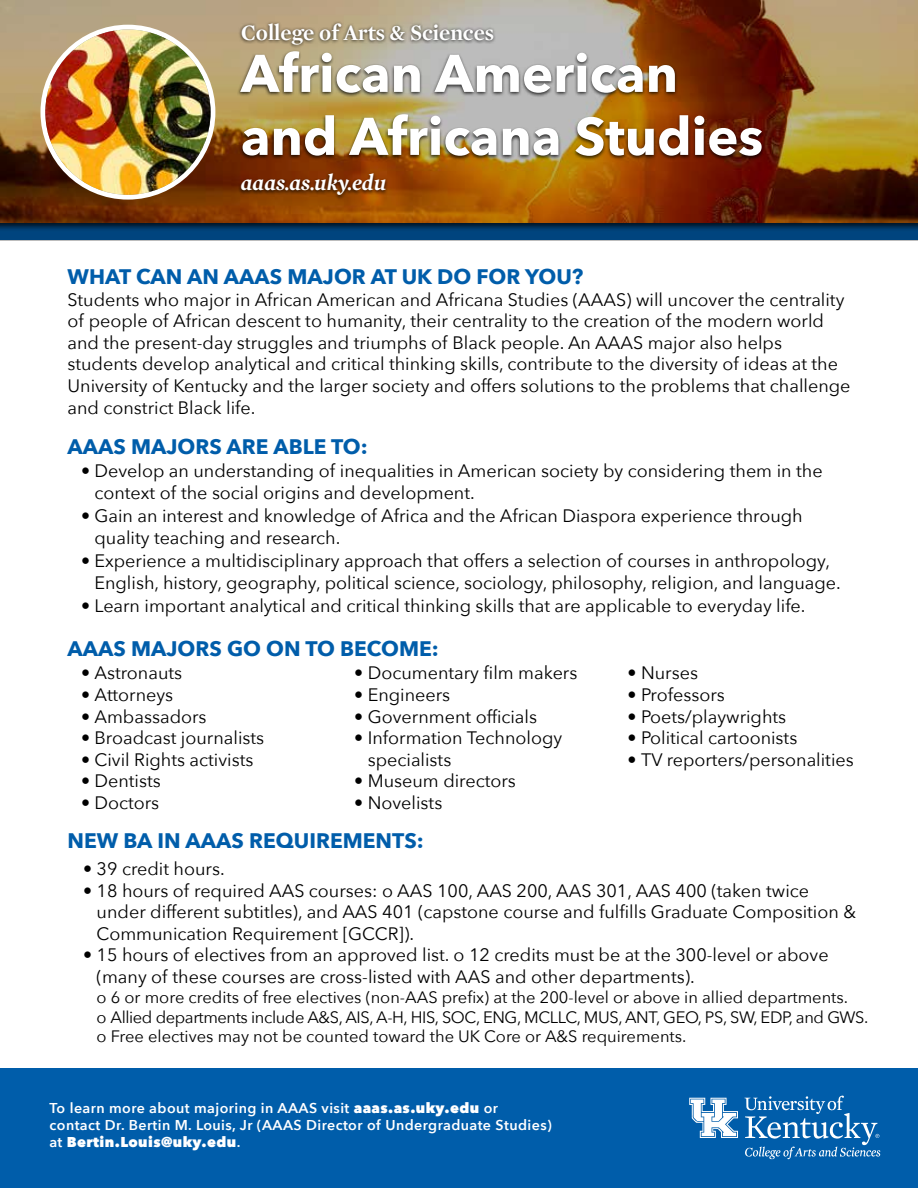
<style>
.page{position:relative;width:918px;height:1188px;background:#fff}
.page>*{position:absolute;margin:0;border:0;box-sizing:border-box;transform-origin:0 0}
.t1{font:700 52.5px/63px "Avenir Next";color:#fff}
.t2{font:700 22.5px "Mercury Display";color:#fff}
.t3{font:italic 700 22.5px "Mercury Display";color:#fff}
.t4{font:700 21px "Avenir Next";color:#005daa}
.t5{font:18px/21.6px "Avenir Next";color:#000}
.t6{font:16.5px/19.8px "Avenir Next";color:#000}
.t7{font:600 14.25px/17.1px "Avenir Next";letter-spacing:.03em;color:#fff}
.s1{font-weight:800}
</style>
<div class="page">
<svg style="left:0;top:0;width:918px;height:241px;background:#84623e"></svg>
<div style="left:40px;top:25px;width:175px;height:175px;background:#fff;border-radius:50%"></div>
<img style="left:45px;top:29px;width:166px;height:166px;border-radius:83px">
<div style="left:237px;top:50px;width:528px;height:111px;background:#000;opacity:.76"></div>
<div style="left:238px;top:21px;width:259px;height:28px;background:#000;opacity:.76"></div>
<div style="left:0;top:1069px;width:918px;height:119px;background:#005daa"></div>
<svg style="left:689px;top:1098px;width:49px;height:40px"></svg>
<svg style="left:744px;top:1095px;width:136px;height:64px"></svg>
<div style="left:238px;top:171px;width:152px;height:29px;background:#000;opacity:.76"></div>
<p class="t2" style="left:241px;top:16px;width:255px">College of Arts &amp; Sciences</p>
<h1 class="t1" style="left:241px;top:41px;width:524px">African American and Africana Studies</h1>
<p class="t3" style="left:241px;top:167px;width:147px">aaas.as.uky.edu</p>
<p class="t4" style="left:68px;top:258px;width:517px">WHAT CAN AN AAAS MAJOR AT UK DO FOR YOU?</p>
<p class="t5" style="left:68px;top:288px;width:785px">Students who major in African American and Africana Studies (AAAS) will uncover the centrality of people of African descent to humanity, their centrality to the creation of the modern world and the present-day struggles and triumphs of Black people. An AAAS major also helps students develop analytical and critical thinking skills, contribute to the diversity of ideas at the University of Kentucky and the larger society and offers solutions to the problems that challenge and constrict Black life.</p>
<p class="t4" style="left:68px;top:429px;width:302px">AAAS MAJORS ARE ABLE TO:</p>
<p class="t5" style="left:94px;top:458px;width:730px;line-height:22.5px;text-indent:-14px">• Develop an understanding of inequalities in American society by considering them in the context of the social origins and development.</p>
<p class="t5" style="left:94px;top:503px;width:710px;line-height:22.5px;text-indent:-14px">• Gain an interest and knowledge of Africa and the African Diaspora experience through quality teaching and research.</p>
<p class="t5" style="left:94px;top:548px;width:748px;line-height:22.5px;text-indent:-14px">• Experience a multidisciplinary approach that offers a selection of courses in anthropology,<br>English, history, geography, political science, sociology, philosophy, religion, and language.</p>
<p class="t5" style="left:81px;top:594px;width:726px">• Learn important analytical and critical thinking skills that are applicable to everyday life.</p>
<p class="t4" style="left:68px;top:631px;width:373px">AAAS MAJORS GO ON TO BECOME:</p>
<p class="t5" style="left:81px;top:662px;width:103px">• Astronauts</p>
<p class="t5" style="left:81px;top:683px;width:94px">• Attorneys</p>
<p class="t5" style="left:81px;top:705px;width:127px">• Ambassadors</p>
<p class="t5" style="left:81px;top:726px;width:185px">• Broadcast journalists</p>
<p class="t5" style="left:81px;top:748px;width:174px">• Civil Rights activists</p>
<p class="t5" style="left:81px;top:770px;width:81px">• Dentists</p>
<p class="t5" style="left:81px;top:791px;width:80px">• Doctors</p>
<p class="t5" style="left:354px;top:662px;width:225px">• Documentary film makers</p>
<p class="t5" style="left:354px;top:683px;width:98px">• Engineers</p>
<p class="t5" style="left:354px;top:705px;width:184px">• Government officials</p>
<p class="t5" style="left:368px;top:726px;width:196px;text-indent:-14px">• Information Technology specialists</p>
<p class="t5" style="left:354px;top:770px;width:163px">• Museum directors</p>
<p class="t5" style="left:354px;top:791px;width:90px">• Novelists</p>
<p class="t4" style="left:68px;top:823px;width:358px">NEW BA IN AAAS REQUIREMENTS:</p>
<p class="t5" style="left:628px;top:662px;width:72px">• Nurses</p>
<p class="t5" style="left:628px;top:683px;width:99px">• Professors</p>
<p class="t5" style="left:628px;top:705px;width:160px">• Poets/playwrights</p>
<p class="t5" style="left:628px;top:726px;width:171px">• Political cartoonists</p>
<p class="t5" style="left:628px;top:748px;width:228px">• TV reporters/personalities</p>
<p class="t5" style="left:83px;top:857px;width:143px">• 39 credit hours.</p>
<p class="t5" style="left:97px;top:879px;width:761px;text-indent:-14px">• 18 hours of required AAS courses: o AAS 100, AAS 200, AAS 301, AAS 400 (taken twice under different subtitles), and AAS 401 (capstone course and fulfills Graduate Composition &amp;<br>Communication Requirement [GCCR]).</p>
<p class="t5" style="left:97px;top:944px;width:734px;text-indent:-14px">• 15 hours of electives from an approved list. o 12 credits must be at the 300-level or above (many of these courses are cross-listed with AAS and other departments).</p>
<p class="t6" style="left:97px;top:987px;width:773px">o 6 or more credits of free electives (non-AAS prefix) at the 200-level or above in allied departments.<br>o Allied departments include A&amp;S, AIS, A-H, HIS, SOC, ENG, MCLLC, MUS, ANT, GEO, PS, SW, EDP, and GWS. o Free electives may not be counted toward the UK Core or A&amp;S requirements.</p>
<p class="t7" style="left:50px;top:1099px;width:504px">To learn more about majoring in AAAS visit <span class="s1">aaas.as.uky.edu</span> or contact Dr. Bertin M. Louis, Jr (AAAS Director of Undergraduate Studies) at <span class="s1">Bertin.Louis@uky.edu</span>.</p>
</div>
